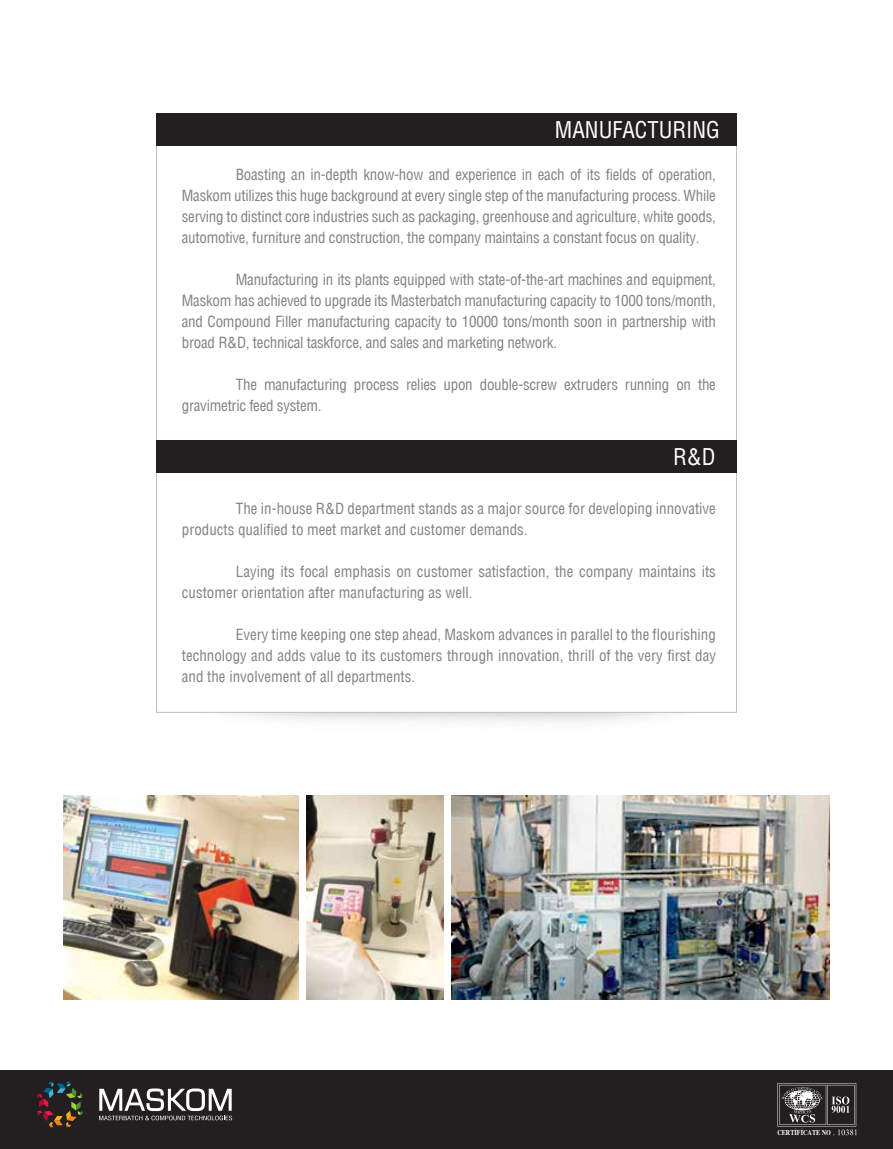
<style>
.page{position:relative;width:893px;height:1149px;background:#fff}
.page>*{position:absolute;margin:0;border:0;box-sizing:border-box;transform-origin:0 0}
.t1{font:22.5px "Helvetica PCT";color:#fff}
.t2{font:15px/21px "Helvetica PCT";color:#808285;text-align:justify}
.t3{font:700 7.35px "Times Tr";color:#fff;scale:.84 1}
</style>
<div class="page">
<div style="left:0;top:1069px;width:893px;height:79px;background:#231f20"></div>
<svg style="left:37px;top:1081px;width:46px;height:45px"></svg>
<svg style="left:99px;top:1088px;width:133px;height:31px"></svg>
<svg style="left:777px;top:1083px;width:80px;height:51px"></svg>
<div style="left:156px;top:145px;width:581px;height:567px;background:#fff;border:1px solid #bcbec0"></div>
<div style="left:156px;top:112px;width:580px;height:33px;background:#231f20"></div>
<div style="left:156px;top:439px;width:580px;height:33px;background:#231f20"></div>
<img style="left:451px;top:795px;width:378px;height:204px">
<img style="left:307px;top:795px;width:136px;height:204px">
<img style="left:64px;top:795px;width:235px;height:204px">
<h1 class="t1" style="left:555px;top:116px;width:167px">MANUFACTURING</h1>
<p class="t2" style="left:182px;top:164px;width:536px;text-indent:54px">Boasting an in-depth know-how and experience in each of its fields of operation, Maskom utilizes this huge background at every single step of the manufacturing process. While serving to distinct core industries such as packaging, greenhouse and agriculture, white goods, automotive, furniture and construction, the company maintains a constant focus on quality.</p>
<p class="t2" style="left:182px;top:269px;width:536px;text-indent:54px">Manufacturing in its plants equipped with state-of-the-art machines and equipment, Maskom has achieved to upgrade its Masterbatch manufacturing capacity to 1000 tons/month, and Compound Filler manufacturing capacity to 10000 tons/month soon in partnership with broad R&amp;D, technical taskforce, and sales and marketing network.</p>
<p class="t2" style="left:182px;top:374px;width:535px;text-indent:54px">The manufacturing process relies upon double-screw extruders running on the gravimetric feed system.</p>
<h1 class="t1" style="left:673px;top:443px;width:44px">R&amp;D</h1>
<p class="t2" style="left:182px;top:498px;width:535px;text-indent:54px">The in-house R&amp;D department stands as a major source for developing innovative products qualified to meet market and customer demands.</p>
<p class="t2" style="left:182px;top:561px;width:536px;text-indent:54px">Laying its focal emphasis on customer satisfaction, the company maintains its customer orientation after manufacturing as well.</p>
<p class="t2" style="left:182px;top:624px;width:536px;text-indent:54px">Every time keeping one step ahead, Maskom advances in parallel to the flourishing technology and adds value to its customers through innovation, thrill of the very first day and the involvement of all departments.</p>
<p class="t3" style="left:777px;top:1127px;width:65px">CERTİFİCATE NO</p>
</div>
